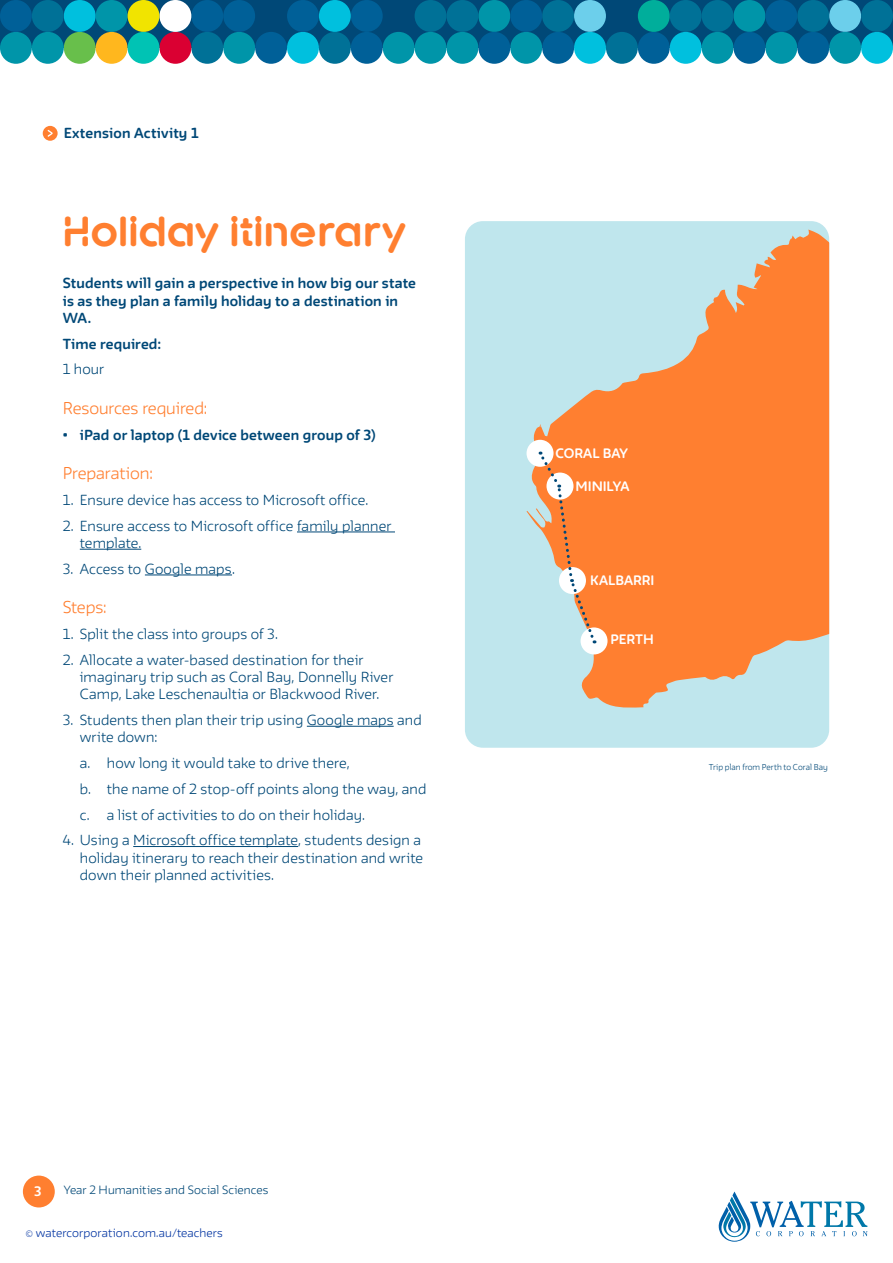
<style>
.page{position:relative;width:893px;height:1263px;background:#fff}
.page>*{position:absolute;margin:0;border:0;box-sizing:border-box;transform-origin:0 0}
.t1{font:700 39px "FWT Kroppen Round";color:#ff7f30}
.t2{font:300 15px "FWT Irma Round";letter-spacing:-.005em;color:#ff7f30}
.t3{font:300 12.75px/17.2px "FWT Irma Round";letter-spacing:.01em;color:#004877}
.t4{font:700 12.75px/17.2px "FWT Irma Round";letter-spacing:.015em;color:#004877}
.t5{font:700 12px "FWT Irma Round";letter-spacing:-.005em;color:#fff}
.t6{font:300 10.5px "FWT Irma Round";letter-spacing:.01em;color:#0033a1}
.t7{font:300 10.5px "FWT Irma Round";letter-spacing:.01em;color:#004877}
.t8{font:300 7.5px "FWT Irma Round";letter-spacing:.005em;color:#004877;scale:.96 1}
</style>
<div class="page">
<svg style="left:719px;top:1191px;width:148px;height:51px"></svg>
<div style="left:0;top:0;width:893px;height:48px;background:#004877"></div>
<div style="left:223px;top:32px;width:32px;height:32px;background:#0095a9;border-radius:50%"></div>
<div style="left:287px;top:32px;width:32px;height:32px;background:#00c0de;border-radius:50%"></div>
<div style="left:319px;top:32px;width:32px;height:32px;background:#007197;border-radius:50%"></div>
<div style="left:255px;top:32px;width:32px;height:32px;background:#006098;border-radius:50%"></div>
<div style="left:191px;top:32px;width:32px;height:32px;background:#007197;border-radius:50%"></div>
<div style="left:351px;top:0;width:32px;height:32px;background:#006098;border-radius:50%"></div>
<div style="left:287px;top:0;width:32px;height:32px;background:#006098;border-radius:50%"></div>
<div style="left:191px;top:0;width:32px;height:32px;background:#006098;border-radius:50%"></div>
<div style="left:223px;top:0;width:32px;height:32px;background:#006098;border-radius:50%"></div>
<div style="left:319px;top:0;width:32px;height:32px;background:#00c0de;border-radius:50%"></div>
<div style="left:64px;top:32px;width:32px;height:32px;background:#68bf4b;border-radius:50%"></div>
<div style="left:64px;top:0;width:32px;height:32px;background:#00c0de;border-radius:50%"></div>
<div style="left:0;top:32px;width:32px;height:32px;background:#0095a9;border-radius:50%"></div>
<div style="left:383px;top:32px;width:32px;height:32px;background:#0095a9;border-radius:50%"></div>
<div style="left:32px;top:32px;width:32px;height:32px;background:#0095a9;border-radius:50%"></div>
<div style="left:32px;top:0;width:32px;height:32px;background:#007197;border-radius:50%"></div>
<div style="left:0;top:0;width:32px;height:32px;background:#006098;border-radius:50%"></div>
<div style="left:351px;top:32px;width:32px;height:32px;background:#006098;border-radius:50%"></div>
<div style="left:96px;top:0;width:32px;height:32px;background:#0095a9;border-radius:50%"></div>
<div style="left:159px;top:32px;width:32px;height:32px;background:#da0032;border-radius:50%"></div>
<div style="left:96px;top:32px;width:32px;height:32px;background:#ffb71e;border-radius:50%"></div>
<div style="left:159px;top:0;width:32px;height:32px;background:#fff;border-radius:50%"></div>
<div style="left:128px;top:0;width:31px;height:32px;background:#f1e400;border-radius:50%"></div>
<div style="left:128px;top:32px;width:31px;height:32px;background:#00c3b4;border-radius:50%"></div>
<div style="left:415px;top:0;width:31px;height:32px;background:#007197;border-radius:50%"></div>
<div style="left:415px;top:32px;width:31px;height:32px;background:#0095a9;border-radius:50%"></div>
<div style="left:638px;top:32px;width:32px;height:32px;background:#006098;border-radius:50%"></div>
<div style="left:510px;top:32px;width:32px;height:32px;background:#0095a9;border-radius:50%"></div>
<div style="left:542px;top:32px;width:32px;height:32px;background:#006098;border-radius:50%"></div>
<div style="left:478px;top:0;width:32px;height:32px;background:#0095a9;border-radius:50%"></div>
<div style="left:446px;top:32px;width:32px;height:32px;background:#0095a9;border-radius:50%"></div>
<div style="left:478px;top:32px;width:32px;height:32px;background:#006098;border-radius:50%"></div>
<div style="left:542px;top:0;width:32px;height:32px;background:#007197;border-radius:50%"></div>
<div style="left:574px;top:0;width:32px;height:32px;background:#6ccfeb;border-radius:50%"></div>
<div style="left:510px;top:0;width:32px;height:32px;background:#006098;border-radius:50%"></div>
<div style="left:446px;top:0;width:32px;height:32px;background:#007197;border-radius:50%"></div>
<div style="left:574px;top:32px;width:32px;height:32px;background:#00c0de;border-radius:50%"></div>
<div style="left:606px;top:32px;width:32px;height:32px;background:#007197;border-radius:50%"></div>
<div style="left:638px;top:0;width:32px;height:32px;background:#00ae9b;border-radius:50%"></div>
<div style="left:670px;top:0;width:32px;height:32px;background:#007197;border-radius:50%"></div>
<div style="left:670px;top:32px;width:32px;height:32px;background:#00c0de;border-radius:50%"></div>
<div style="left:765px;top:32px;width:32px;height:32px;background:#0095a9;border-radius:50%"></div>
<div style="left:797px;top:32px;width:32px;height:32px;background:#006098;border-radius:50%"></div>
<div style="left:733px;top:0;width:32px;height:32px;background:#0095a9;border-radius:50%"></div>
<div style="left:702px;top:32px;width:31px;height:32px;background:#0095a9;border-radius:50%"></div>
<div style="left:733px;top:32px;width:32px;height:32px;background:#006098;border-radius:50%"></div>
<div style="left:797px;top:0;width:32px;height:32px;background:#007197;border-radius:50%"></div>
<div style="left:829px;top:0;width:32px;height:32px;background:#6ccfeb;border-radius:50%"></div>
<div style="left:765px;top:0;width:32px;height:32px;background:#006098;border-radius:50%"></div>
<div style="left:702px;top:0;width:31px;height:32px;background:#007197;border-radius:50%"></div>
<div style="left:861px;top:32px;width:32px;height:32px;background:#00c0de;border-radius:50%"></div>
<div style="left:861px;top:0;width:32px;height:32px;background:#007197;border-radius:50%"></div>
<div style="left:829px;top:32px;width:32px;height:32px;background:#0095a9;border-radius:50%"></div>
<hr style="left:297px;top:532px;width:98px;height:1px;background:#004877">
<hr style="left:80px;top:549px;width:61px;height:1px;background:#004877">
<hr style="left:145px;top:575px;width:87px;height:1px;background:#004877">
<hr style="left:307px;top:726px;width:87px;height:1px;background:#004877">
<hr style="left:133px;top:846px;width:165px;height:1px;background:#004877">
<div style="left:23px;top:1175px;width:32px;height:32px;background:#ff7f30;border-radius:50%"></div>
<svg style="left:43px;top:126px;width:15px;height:15px"></svg>
<div style="left:465px;top:221px;width:364px;height:527px;background:#bfe6ed;border-radius:18px"></div>
<svg style="left:526px;top:230px;width:303px;height:478px;fill:#ff7f30"></svg>
<div style="left:580px;top:627px;width:28px;height:27px;background:#fff;border-radius:50%"></div>
<div style="left:526px;top:440px;width:28px;height:27px;background:#fff;border-radius:50%"></div>
<svg style="left:537px;top:452px;width:59px;height:191px"></svg>
<p class="t4" style="left:64px;top:123px;width:136px">Extension Activity 1</p>
<h1 class="t1" style="left:63px;top:209px;width:345px">Holiday itinerary</h1>
<p class="t4" style="left:63px;top:274px;width:355px">Students will gain a perspective in how big our state is as they plan a family holiday to a destination in<br>WA.</p>
<p class="t4" style="left:63px;top:334px;width:100px">Time required:</p>
<p class="t3" style="left:63px;top:360px;width:43px">1 hour</p>
<p class="t2" style="left:63px;top:396px;width:146px">Resources required:</p>
<p class="t4" style="left:63px;top:425px;width:314px">• iPad or laptop (1 device between group of 3)</p>
<p class="t2" style="left:63px;top:461px;width:92px">Preparation:</p>
<p class="t3" style="left:63px;top:490px;width:307px">1. Ensure device has access to Microsoft office.</p>
<p class="t3" style="left:80px;top:516px;width:313px;text-indent:-17px">2. Ensure access to Microsoft office family planner template.</p>
<p class="t3" style="left:63px;top:559px;width:174px">3. Access to Google maps.</p>
<p class="t2" style="left:63px;top:595px;width:45px">Steps:</p>
<p class="t3" style="left:63px;top:624px;width:217px">1. Split the class into groups of 3.</p>
<p class="t3" style="left:80px;top:650px;width:315px;text-indent:-17px">2. Allocate a water-based destination for their imaginary trip such as Coral Bay, Donnelly River<br>Camp, Lake Leschenaultia or Blackwood River.</p>
<p class="t3" style="left:80px;top:710px;width:343px;text-indent:-17px">3. Students then plan their trip using Google maps and write down:</p>
<p class="t3" style="left:80px;top:749px;width:348px;line-height:25.8px">a. how long it would take to drive there,<br>b. the name of 2 stop-off points along the way, and c. a list of activities to do on their holiday.</p>
<p class="t3" style="left:80px;top:831px;width:345px;text-indent:-17px">4. Using a Microsoft office template, students design a holiday itinerary to reach their destination and write down their planned activities.</p>
<p class="t5" style="left:34px;top:1182px;width:9px">3</p>
<p class="t7" style="left:64px;top:1182px;width:206px">Year 2 Humanities and Social Sciences</p>
<p class="t6" style="left:26px;top:1225px;width:199px">© watercorporation.com.au/teachers</p>
<p class="t5" style="left:556px;top:443px;width:74px">CORAL BAY</p>
<p class="t5" style="left:576px;top:476px;width:55px">MINILYA</p>
<p class="t5" style="left:590px;top:571px;width:66px">KALBARRI</p>
<p class="t5" style="left:611px;top:630px;width:45px">PERTH</p>
<p class="t8" style="left:709px;top:760px;width:125px">Trip plan from Perth to Coral Bay</p>
</div>
